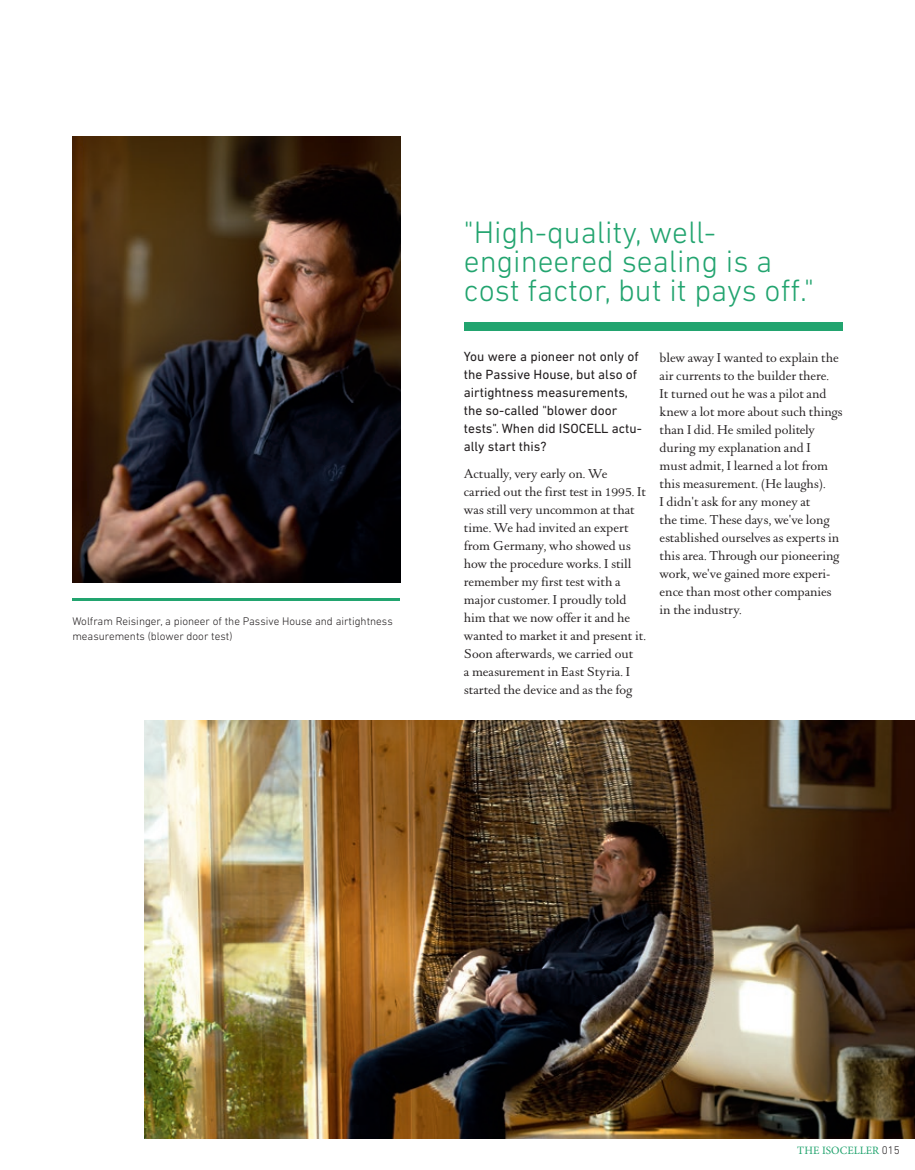
<style>
.page{position:relative;width:915px;height:1170px;background:#fff}
.page>*{position:absolute;margin:0;border:0;box-sizing:border-box;transform-origin:0 0}
.t1{font:300 31.5px/28.5px "DIN Next LT Pro";color:#22a46f}
.t2{font:13.5px/18px "DTL Romulus T";color:#231f20}
.t3{font:13.5px/18px "DIN Next LT Pro";color:#231f20}
.t4{font:300 11.25px/14.2px "DIN Next LT Pro";color:#231f20}
.t5{font:11.25px "Minion Pro";color:#22a46f}
.s1{font-family:"DIN Next LT Pro";font-weight:300;color:#231f20}
</style>
<div class="page">
<hr style="left:72px;top:598px;width:328px;height:3px;background:#22a46f">
<img style="left:72px;top:136px;width:328px;height:446px">
<img style="left:145px;top:720px;width:769px;height:417px">
<div style="left:463px;top:322px;width:379px;height:9px;background:#22a46f"></div>
<p class="t4" style="left:72px;top:614px;width:322px">Wolfram Reisinger, a pioneer of the Passive House and airtightness measurements (blower door test)</p>
<h1 class="t1" style="left:463px;top:218px;width:351px">"High-quality, well&shy;engineered sealing is a cost factor, but it pays off."</h1>
<p class="t3" style="left:463px;top:347px;width:179px">You were a pioneer not only of the Passive House, but also of airtightness measurements, the so-called "blower door tests". When did ISOCELL actu&shy;ally start this?</p>
<p class="t2" style="left:463px;top:464px;width:183px">Actually, very early on. We carried out the first test in 1995. It was still very uncommon at that time. We had invited an expert from Germany, who showed us how the procedure works. I still remember my first test with a major customer. I proudly told him that we now offer it and he wanted to market it and present it.<br>Soon afterwards, we carried out<br>a measurement in East Styria. I started the device and as the fog</p>
<p class="t2" style="left:659px;top:349px;width:184px">blew away I wanted to explain the air currents to the builder there.<br>It turned out he was a pilot and knew a lot more about such things than I did. He smiled politely during my explanation and I<br>must admit, I learned a lot from this measurement. (He laughs).<br>I didn't ask for any money at<br>the time. These days, we've long established ourselves as experts in this area. Through our pioneering work, we've gained more experi&shy;ence than most other companies in the industry.</p>
<p class="t5" style="left:797px;top:1142px;width:104px">THE ISOCELLER <span class="s1">015</span></p>
</div>
